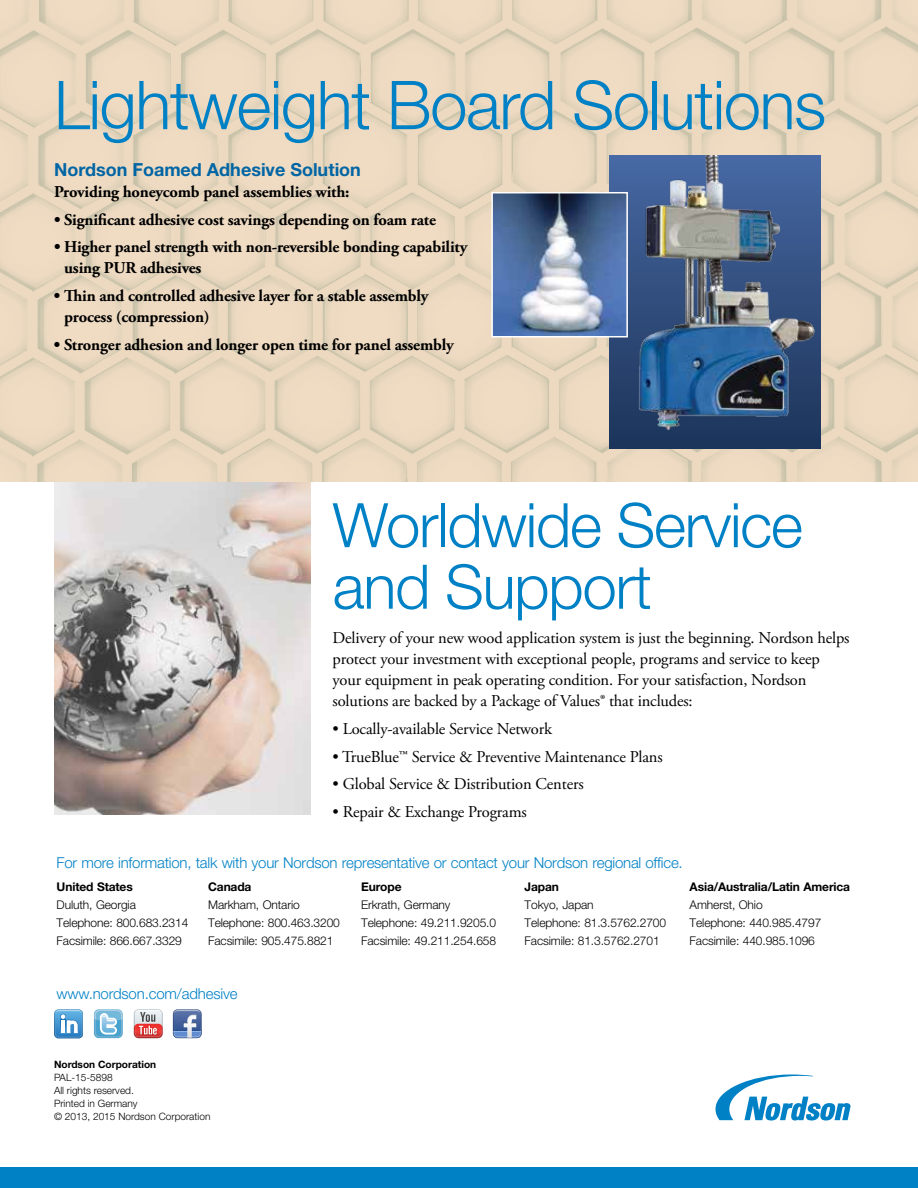
<style>
.page{position:relative;width:918px;height:1188px;background:#fff}
.page>*{position:absolute;margin:0;border:0;box-sizing:border-box;transform-origin:0 0}
.t1{font:300 67.5px "Helvetica Neue LT Std";letter-spacing:-.02em;color:#0081c6}
.t2{font:300 61.5px/61.5px "Helvetica Neue LT Std";letter-spacing:-.02em;color:#0081c6}
.t3{font:700 18px "Helvetica Neue LT Std";color:#0065a4}
.t4{font:16.5px/21px "Adobe Garamond Pro";letter-spacing:-.01em;color:#000}
.t5{font:700 16.5px/21px "Adobe Garamond Pro";letter-spacing:-.01em;color:#000}
.t6{font:300 15px "Helvetica Neue LT Std";letter-spacing:-.015em;color:#0081c6}
.t7{font:300 12px "Helvetica Neue LT Std";letter-spacing:-.01em;color:#000}
.t8{font:700 12px "Helvetica Neue LT Std";letter-spacing:-.01em;color:#000}
.t9{font:300 10.2px/13px "Helvetica Neue LT Std";color:#000}
.t10{font:700 10.2px "Helvetica Neue LT Std";color:#000}
</style>
<div class="page">
<img style="left:54px;top:481px;width:256px;height:334px">
<img style="left:0;top:0;width:918px;height:481px">
<div style="left:0;top:1167px;width:918px;height:21px;background:#0081c6"></div>
<svg style="left:173px;top:1009px;width:29px;height:29px"></svg>
<div style="left:94px;top:1009px;width:29px;height:29px;background:#62abcf;border-radius:5px"></div>
<svg style="left:94px;top:1009px;width:29px;height:28px"></svg>
<svg style="left:134px;top:1009px;width:29px;height:29px"></svg>
<svg style="left:54px;top:1009px;width:29px;height:29px"></svg>
<svg style="left:716px;top:1074px;width:134px;height:46px"></svg>
<img style="left:609px;top:156px;width:211px;height:293px">
<img style="left:494px;top:195px;width:131px;height:140px">
<div style="left:491px;top:192px;width:137px;height:146px;border:2px solid #fff"></div>
<h1 class="t1" style="left:54px;top:64px;width:774px">Lightweight Board Solutions</h1>
<p class="t3" style="left:54px;top:158px;width:308px">Nordson Foamed Adhesive Solution</p>
<p class="t5" style="left:54px;top:182px;width:297px">Providing honeycomb panel assemblies with:</p>
<p class="t5" style="left:54px;top:209px;width:383px">• Significant adhesive cost savings depending on foam rate</p>
<p class="t5" style="left:64px;top:237px;width:405px;text-indent:-10px">• Higher panel strength with non-reversible bonding capability using PUR adhesives</p>
<p class="t5" style="left:64px;top:286px;width:366px;text-indent:-10px">• Thin and controlled adhesive layer for a stable assembly process (compression)</p>
<p class="t5" style="left:54px;top:335px;width:401px">• Stronger adhesion and longer open time for panel assembly</p>
<h2 class="t2" style="left:333px;top:493px;width:472px">Worldwide Service and Support</h2>
<p class="t4" style="left:333px;top:628px;width:518px">Delivery of your new wood application system is just the beginning. Nordson helps protect your investment with exceptional people, programs and service to keep your equipment in peak operating condition. For your satisfaction, Nordson solutions are backed by a Package of Values® that includes:</p>
<p class="t4" style="left:333px;top:719px;width:221px">• Locally-available Service Network</p>
<p class="t4" style="left:333px;top:747px;width:332px">• TrueBlue™ Service &amp; Preventive Maintenance Plans</p>
<p class="t4" style="left:333px;top:774px;width:253px">• Global Service &amp; Distribution Centers</p>
<p class="t4" style="left:333px;top:802px;width:196px">• Repair &amp; Exchange Programs</p>
<p class="t6" style="left:57px;top:854px;width:628px">For more information, talk with your Nordson representative or contact your Nordson regional office.</p>
<p class="t8" style="left:57px;top:879px;width:78px">United States</p>
<p class="t8" style="left:208px;top:879px;width:45px">Canada</p>
<p class="t8" style="left:361px;top:879px;width:42px">Europe</p>
<p class="t8" style="left:525px;top:879px;width:36px">Japan</p>
<p class="t8" style="left:690px;top:879px;width:162px">Asia/Australia/Latin America</p>
<p class="t7" style="left:57px;top:897px;width:81px">Duluth, Georgia</p>
<p class="t7" style="left:208px;top:897px;width:93px">Markham, Ontario</p>
<p class="t7" style="left:361px;top:897px;width:91px">Erkrath, Germany</p>
<p class="t7" style="left:525px;top:897px;width:71px">Tokyo, Japan</p>
<p class="t7" style="left:690px;top:897px;width:75px">Amherst, Ohio</p>
<p class="t7" style="left:57px;top:915px;width:133px">Telephone: 800.683.2314</p>
<p class="t7" style="left:208px;top:915px;width:133px">Telephone: 800.463.3200</p>
<p class="t7" style="left:361px;top:915px;width:136px">Telephone: 49.211.9205.0</p>
<p class="t7" style="left:525px;top:915px;width:143px">Telephone: 81.3.5762.2700</p>
<p class="t7" style="left:690px;top:915px;width:133px">Telephone: 440.985.4797</p>
<p class="t7" style="left:57px;top:933px;width:127px">Facsimile: 866.667.3329</p>
<p class="t7" style="left:208px;top:933px;width:127px">Facsimile: 905.475.8821</p>
<p class="t7" style="left:361px;top:933px;width:137px">Facsimile: 49.211.254.658</p>
<p class="t7" style="left:525px;top:933px;width:137px">Facsimile: 81.3.5762.2701</p>
<p class="t7" style="left:690px;top:933px;width:127px">Facsimile: 440.985.1096</p>
<p class="t6" style="left:57px;top:984px;width:183px">www.nordson.com/adhesive</p>
<p class="t10" style="left:54px;top:1058px;width:104px">Nordson Corporation</p>
<p class="t9" style="left:54px;top:1070px;width:158px">PAL-15-5898<br>All rights reserved.<br>Printed in Germany<br>© 2013, 2015 Nordson Corporation</p>
</div>
